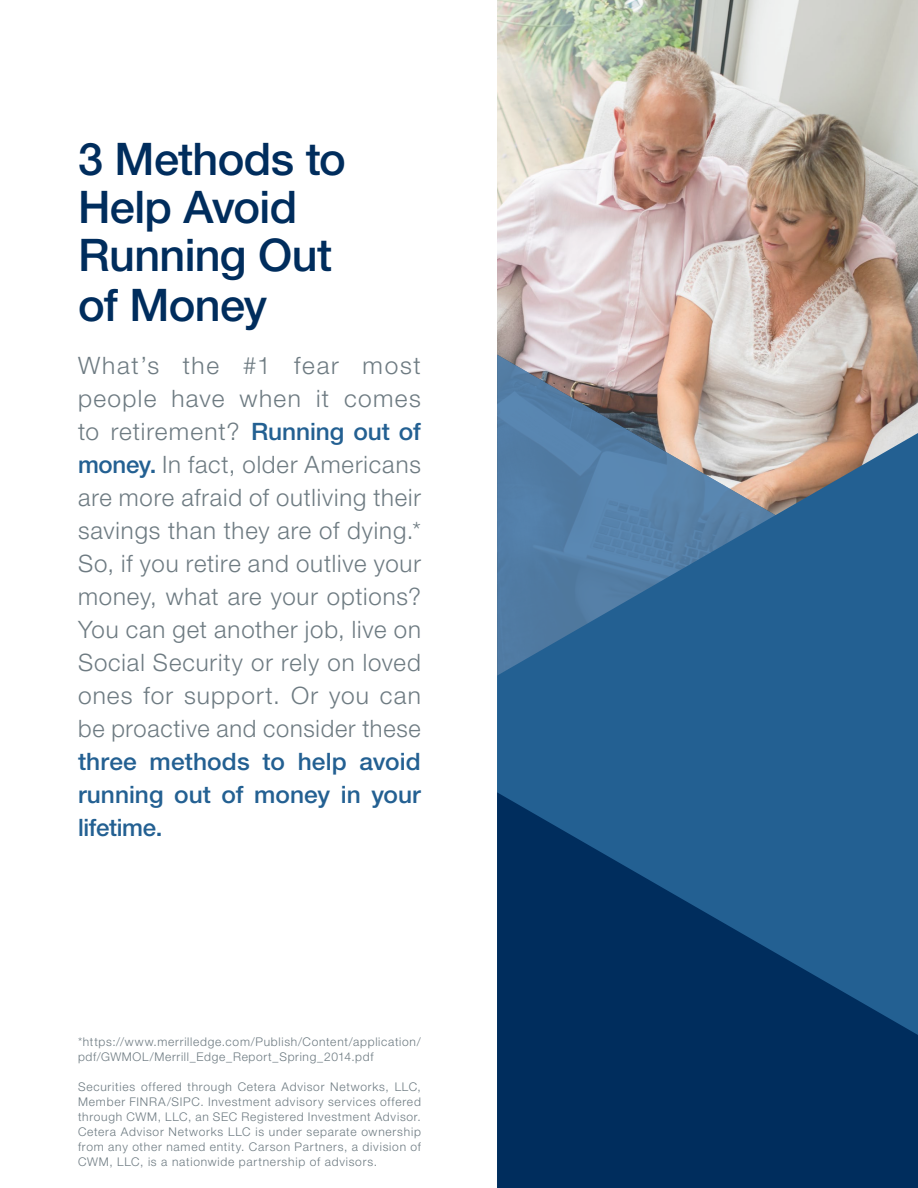
<style>
.page{position:relative;width:918px;height:1188px;background:#fff}
.page>*{position:absolute;margin:0;border:0;box-sizing:border-box;transform-origin:0 0}
.t1{font:500 45px/48.8px "Helvetica Neue LT Pro";letter-spacing:-.015em;color:#002d5d}
.t2{font:300 24px/33px "Helvetica Neue LT Pro";letter-spacing:.035em;color:#6e7b82;text-align:justify}
.t3{font:500 24px/33px "Helvetica Neue LT Pro";color:#236092;text-align:justify}
.t4{font:300 12px/15px "Helvetica Neue LT Pro";letter-spacing:.06em;color:#6e7b82}
.s1{font-weight:500;color:#236092}
</style>
<div class="page">
<img style="left:497px;top:0;width:421px;height:355px">
<svg style="left:497px;top:355px;width:421px;height:78px;background:#aba09e"></svg>
<svg style="left:497px;top:433px;width:421px;height:359px;background:#3c6e98"></svg>
<svg style="left:497px;top:792px;width:421px;height:396px;background:#104576"></svg>
<div style="left:531px;top:1035px;width:387px;height:153px;background:#002d5d"></div>
<h1 class="t1" style="left:78px;top:134px;width:269px">3 Methods to<br>Help Avoid<br>Running Out of Money</h1>
<p class="t2" style="left:78px;top:349px;width:344px">What’s the #1 fear most people have when it comes to retirement? <span class="s1">Running out of money.</span> In fact, older Americans are more afraid of outliving their savings than they are of dying.* So, if you retire and outlive your money, what are your options?<br>You can get another job, live on Social Security or rely on loved ones for support. Or you can be proactive and consider these</p>
<h2 class="t3" style="left:78px;top:745px;width:344px">three methods to help avoid running out of money in your lifetime.</h2>
<p class="t4" style="left:78px;top:1034px;width:344px">*https://www.merrilledge.com/Publish/Content/application/ pdf/GWMOL/Merrill_Edge_Report_Spring_2014.pdf</p>
<p class="t4" style="left:78px;top:1079px;width:344px;text-align:justify">Securities offered through Cetera Advisor Networks, LLC, Member FINRA/SIPC. Investment advisory services offered through CWM, LLC, an SEC Registered Investment Advisor.<br>Cetera Advisor Networks LLC is under separate ownership from any other named entity. Carson Partners, a division of CWM, LLC, is a nationwide partnership of advisors.</p>
</div>
